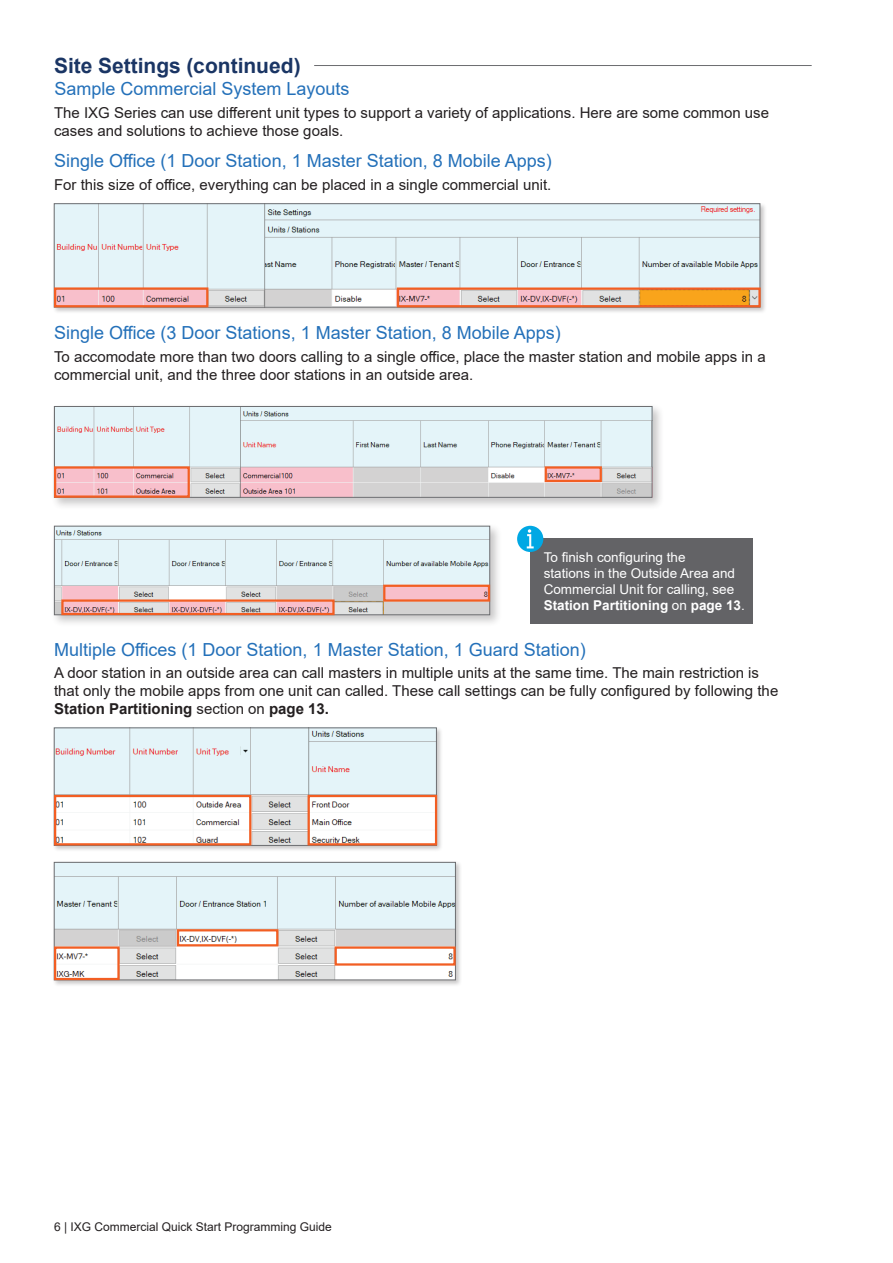
<style>
.page{position:relative;width:893px;height:1263px;background:#fff}
.page>*{position:absolute;margin:0;border:0;box-sizing:border-box;transform-origin:0 0}
.t1{font:700 21px "Arial";color:#1a3564}
.t2{font:18px "Arial";color:#2370b9}
.t3{font:15px/18px "Arial";color:#231f20}
.t4{font:13.5px/16.2px "Arial";color:#fff}
.t5{font:12px "Arial";color:#231f20}
.s1{font-weight:700}
</style>
<div class="page">
<hr style="left:314px;top:65px;width:498px;height:1px;background:#6c6d70">
<div style="left:53px;top:202px;width:714px;height:112px;background:#231f20;opacity:.25"></div>
<img style="left:56px;top:205px;width:702px;height:100px">
<div style="left:54px;top:203px;width:706px;height:104px;border:1px solid #6c6d70"></div>
<div style="left:397px;top:287px;width:364px;height:20px;border:2px solid #f25e23"></div>
<div style="left:54px;top:287px;width:154px;height:20px;border:2px solid #f25e23"></div>
<div style="left:51px;top:403px;width:614px;height:107px;background:#231f20;opacity:.25"></div>
<img style="left:56px;top:408px;width:594px;height:88px">
<div style="left:54px;top:406px;width:598px;height:92px;border:1px solid #6c6d70"></div>
<div style="left:54px;top:466px;width:136px;height:32px;border:2px solid #f25e23"></div>
<div style="left:545px;top:466px;width:57px;height:16px;border:2px solid #f25e23"></div>
<div style="left:51px;top:523px;width:451px;height:104px;background:#231f20;opacity:.25"></div>
<img style="left:56px;top:528px;width:432px;height:85px">
<div style="left:54px;top:526px;width:436px;height:89px;border:1px solid #6c6d70"></div>
<div style="left:61px;top:599px;width:274px;height:16px;border:2px solid #f25e23"></div>
<div style="left:383px;top:585px;width:107px;height:17px;border:2px solid #f25e23"></div>
<div style="left:530px;top:538px;width:223px;height:86px;background:#636366"></div>
<div style="left:517px;top:526px;width:26px;height:26px;background:#00a8e4;border-radius:50%"></div>
<svg style="left:527px;top:529px;width:7px;height:19px"></svg>
<div style="left:53px;top:726px;width:390px;height:126px;background:#231f20;opacity:.25"></div>
<img style="left:56px;top:730px;width:379px;height:114px">
<div style="left:54px;top:795px;width:197px;height:50px;border:2px solid #f25e23"></div>
<div style="left:308px;top:795px;width:129px;height:50px;border:2px solid #f25e23"></div>
<div style="left:53px;top:861px;width:409px;height:126px;background:#231f20;opacity:.25"></div>
<img style="left:56px;top:864px;width:398px;height:114px">
<div style="left:54px;top:862px;width:402px;height:118px;border:1px solid #6c6d70"></div>
<div style="left:54px;top:946px;width:66px;height:34px;border:2px solid #f25e23"></div>
<div style="left:177px;top:929px;width:101px;height:17px;border:2px solid #f25e23"></div>
<div style="left:335px;top:946px;width:121px;height:19px;border:2px solid #f25e23"></div>
<h1 class="t1" style="left:54px;top:51px;width:248px">Site Settings (continued)</h1>
<p class="t3" style="left:54px;top:103px;width:716px">The IXG Series can use different unit types to support a variety of applications. Here are some common use cases and solutions to achieve those goals.</p>
<p class="t2" style="left:55px;top:76px;width:297px">Sample Commercial System Layouts</p>
<p class="t2" style="left:54px;top:149px;width:499px">Single Office (1 Door Station, 1 Master Station, 8 Mobile Apps)</p>
<p class="t3" style="left:54px;top:176px;width:499px">For this size of office, everything can be placed in a single commercial unit.</p>
<p class="t2" style="left:54px;top:320px;width:508px">Single Office (3 Door Stations, 1 Master Station, 8 Mobile Apps)</p>
<p class="t3" style="left:54px;top:348px;width:713px">To accomodate more than two doors calling to a single office, place the master station and mobile apps in a commercial unit, and the three door stations in an outside area.</p>
<p class="t4" style="left:544px;top:549px;width:203px">To finish configuring the<br>stations in the Outside Area and<br>Commercial Unit for calling, see<br><span class="s1">Station Partitioning</span> on <span class="s1">page 13</span>.</p>
<p class="t2" style="left:54px;top:637px;width:533px">Multiple Offices (1 Door Station, 1 Master Station, 1 Guard Station)</p>
<p class="t3" style="left:54px;top:664px;width:726px">A door station in an outside area can call masters in multiple units at the same time. The main restriction is that only the mobile apps from one unit can called. These call settings can be fully configured by following the<br><span class="s1">Station Partitioning</span> section on <span class="s1">page 13.</span></p>
<p class="t5" style="left:54px;top:1218px;width:279px">6 | IXG Commercial Quick Start Programming Guide</p>
</div>
